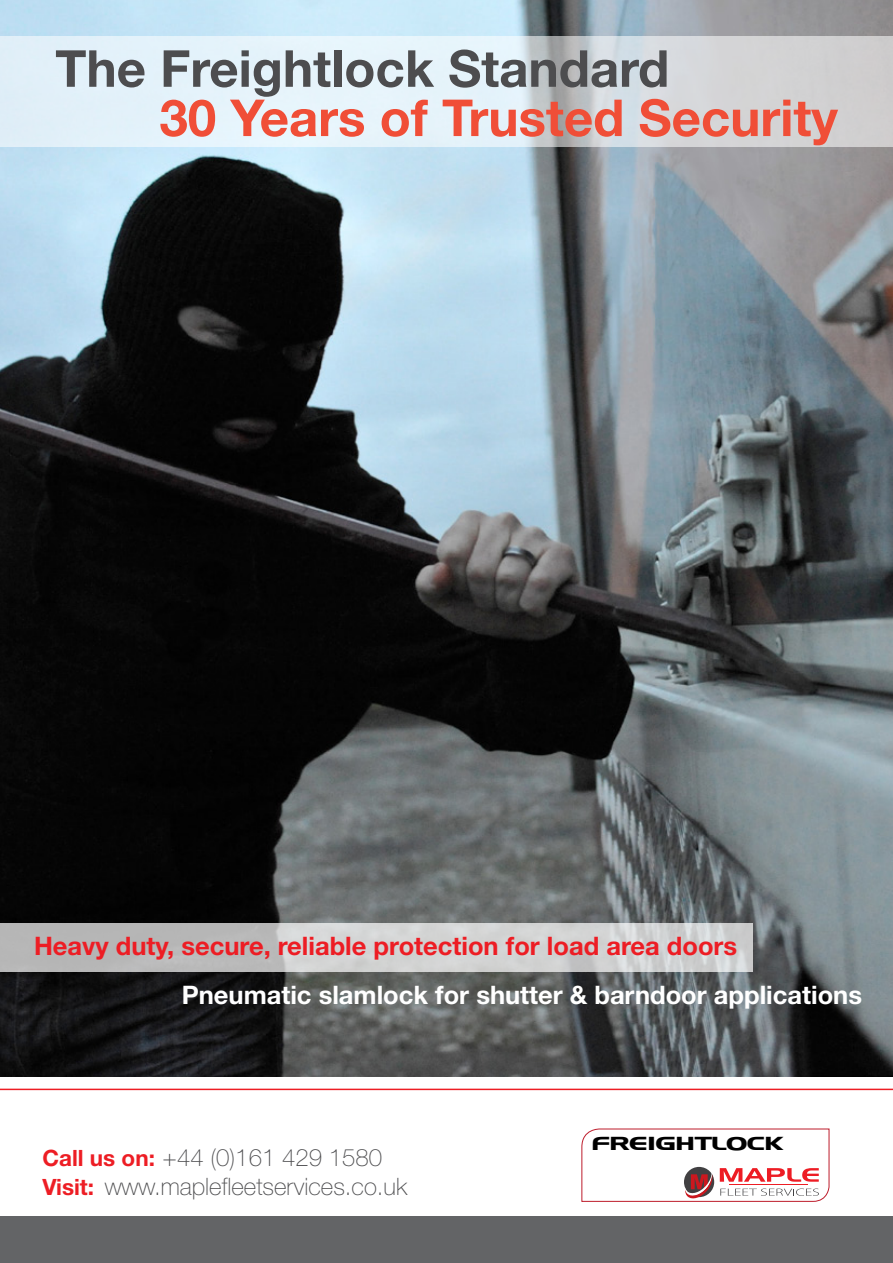
<style>
.page{position:relative;width:893px;height:1263px;background:#fff}
.page>*{position:absolute;margin:0;border:0;box-sizing:border-box;transform-origin:0 0}
.t1{font:700 51px "Helvetica Neue East A";color:#f04e37}
.t2{font:700 51px "Helvetica Neue East A";color:#4d4d4f}
.t3{font:700 25.5px "Helvetica Neue East A";color:#ed1d24}
.t4{font:700 25.5px "Helvetica Neue East A";color:#fff}
.t5{font:100 24px/29.2px "Helvetica Neue East A";color:#4d4d4f}
.t6{font:700 18.3px "Hanzel Extended";color:#000}
.s1{font-weight:700;font-size:22.5px;color:#ed1d24}
</style>
<div class="page">
<div style="left:0;top:1216px;width:893px;height:47px;background:#636466"></div>
<hr style="left:0;top:1089px;width:893px;height:1px;background:#ed1d24">
<img style="left:0;top:0;width:893px;height:1077px">
<svg style="left:0;top:36px;width:893px;height:111px;fill:#e2f0f9"></svg>
<svg style="left:581px;top:1128px;width:249px;height:74px"></svg>
<svg style="left:0;top:923px;width:753px;height:49px;fill:#cecfcf"></svg>
<h1 class="t2" style="left:55px;top:37px;width:615px">The Freightlock Standard</h1>
<h1 class="t1" style="left:159px;top:86px;width:680px">30 Years of Trusted Security</h1>
<p class="t3" style="left:34px;top:930px;width:705px">Heavy duty, secure, reliable protection for load area doors</p>
<p class="t4" style="left:182px;top:979px;width:682px">Pneumatic slamlock for shutter &amp; barndoor applications</p>
<p class="t5" style="left:43px;top:1144px;width:366px"><span class="s1">Call us on:</span> +44 (0)161 429 1580<br><span class="s1">Visit:</span> www.maplefleetservices.co.uk</p>
<p class="t6" style="left:591px;top:1133px;width:193px">FREIGHTLOCK</p>
</div>
